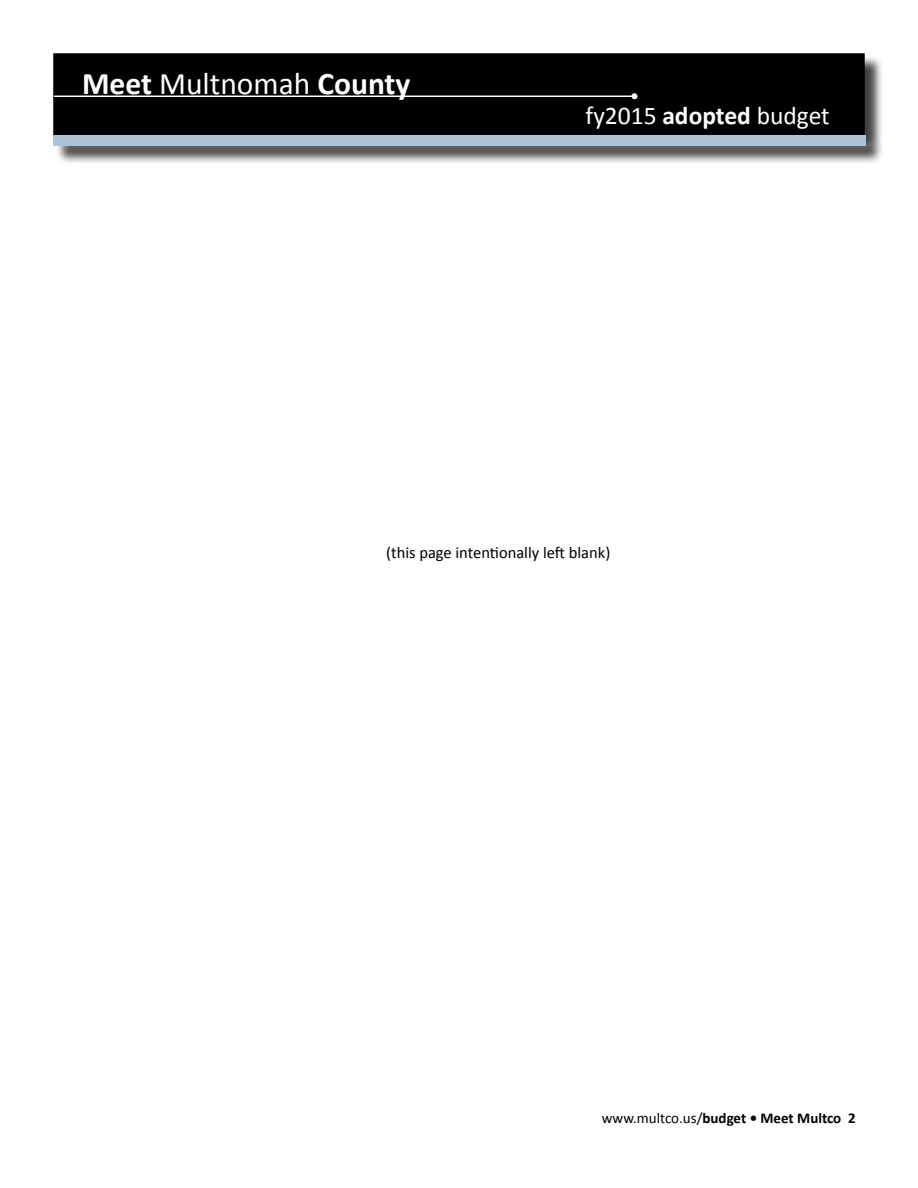
<style>
.page{position:relative;width:918px;height:1188px;background:#fff}
.page>*{position:absolute;margin:0;border:0;box-sizing:border-box;transform-origin:0 0}
.t1{font:700 31.5px "Calibri";color:#fff}
.t2{font:25.5px "Calibri";color:#fff}
.TOC_Dot_Leaders_-_Le{font:16.5px "Calibri";color:#000}
.t3{font:700 15px "Calibri";color:#000}
.s1{font-weight:400}
.s2{font-weight:700}
</style>
<div class="page">
<div style="left:54px;top:54px;width:810px;height:80px;background:#000"></div>
<div style="left:53px;top:53px;width:812px;height:82px;border:2px solid #000"></div>
<hr style="left:54px;top:96px;width:580px;height:1px;background:#fff">
<svg style="left:632px;top:93px;width:6px;height:6px"></svg>
<div style="left:56px;top:138px;width:828px;height:27px;background:#000;opacity:.75"></div>
<div style="left:53px;top:135px;width:812px;height:10px;background:#acc3d5"></div>
<h1 class="t1" style="left:82px;top:63px;width:330px">Meet <span class="s1">Multnomah</span> County</h1>
<h2 class="t2" style="left:585px;top:100px;width:246px">fy2015 <span class="s2">adopted</span> budget</h2>
<p class="TOC_Dot_Leaders_-_Le" style="left:386px;top:542px;width:226px">(this page intentionally left blank)</p>
<p class="t3" style="left:602px;top:1108px;width:255px"><span class="s1">www.multco.us/</span>budget • Meet Multco 2</p>
</div>
